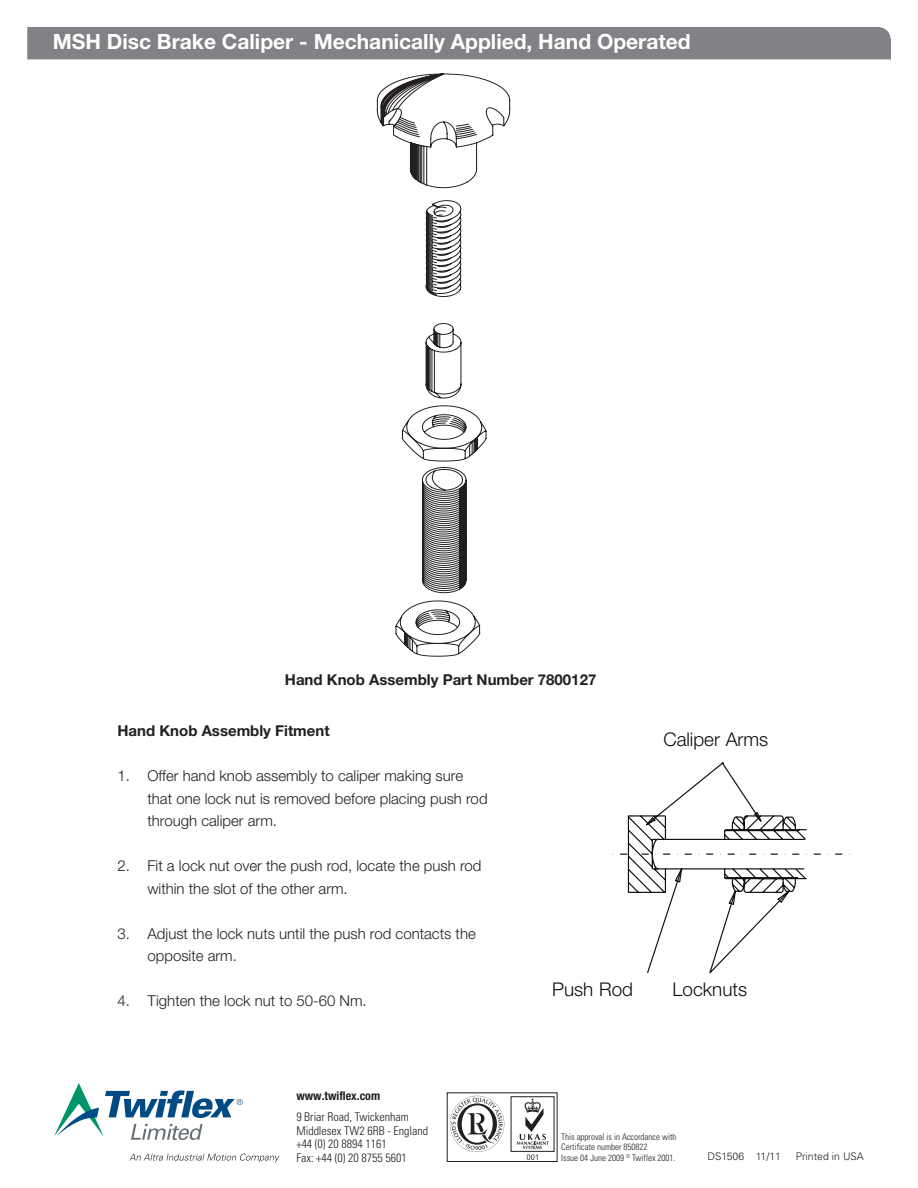
<style>
.page{position:relative;width:918px;height:1188px;background:#fff}
.page>*{position:absolute;margin:0;border:0;box-sizing:border-box;transform-origin:0 0}
.t1{font:700 21px "Helvetica Neue LT Std";color:#fff}
.t2{font:300 18.9px "Helvetica Neue LT Std";color:#0f0f0d}
.t3{font:300 15px/22.5px "Helvetica Neue LT Std";color:#231f20}
.t4{font:700 15px "Helvetica Neue LT Std";color:#231f20}
.t5{font:300 condensed 12px "Univers LT";color:#231f20}
.t6{font:700 condensed 12px "Helvetica Neue LT Std";color:#231f20}
.t7{font:300 10.5px "Univers LT Std";color:#231f20}
.t8{font:300 condensed 9px/10.5px "Univers LT";color:#231f20}
</style>
<div class="page">
<svg style="left:129px;top:1154px;width:151px;height:8px"></svg>
<svg style="left:54px;top:1083px;width:189px;height:57px"></svg>
<div style="left:27px;top:27px;width:864px;height:32px;background:#808285"></div>
<svg style="left:450px;top:1096px;width:54px;height:56px"></svg>
<svg style="left:517px;top:1099px;width:32px;height:61px"></svg>
<div style="left:511px;top:1096px;width:43px;height:56px;border:1px solid #231f20"></div>
<div style="left:447px;top:1092px;width:110px;height:70px;border:1px solid #231f20"></div>
<svg style="left:612px;top:762px;width:238px;height:212px"></svg>
<svg style="left:377px;top:73px;width:133px;height:584px"></svg>
<p class="t1" style="left:53px;top:29px;width:640px">MSH Disc Brake Caliper - Mechanically Applied, Hand Operated</p>
<p class="t4" style="left:285px;top:670px;width:313px">Hand Knob Assembly Part Number 7800127</p>
<p class="t4" style="left:118px;top:722px;width:214px">Hand Knob Assembly Fitment</p>
<p class="t3" style="left:148px;top:765px;width:342px;text-indent:-30px">1. Offer hand knob assembly to caliper making sure that one lock nut is removed before placing push rod through caliper arm.</p>
<p class="t3" style="left:148px;top:855px;width:335px;text-indent:-30px">2. Fit a lock nut over the push rod, locate the push rod within the slot of the other arm.</p>
<p class="t3" style="left:148px;top:922px;width:330px;text-indent:-30px">3. Adjust the lock nuts until the push rod contacts the opposite arm.</p>
<p class="t3" style="left:118px;top:990px;width:251px">4. Tighten the lock nut to 50-60 Nm.</p>
<p class="t2" style="left:663px;top:728px;width:107px">Caliper Arms</p>
<p class="t2" style="left:552px;top:978px;width:82px">Push Rod</p>
<p class="t2" style="left:672px;top:977px;width:76px">Locknuts</p>
<p class="t6" style="left:296px;top:1088px;width:85px">www.twiflex.com</p>
<p class="t5" style="left:296px;top:1110px;width:114px">9 Briar Road, Twickenham</p>
<p class="t5" style="left:296px;top:1123px;width:133px">Middlesex TW2 6RB - England</p>
<p class="t5" style="left:296px;top:1137px;width:92px">+44 (0) 20 8894 1161</p>
<p class="t5" style="left:296px;top:1150px;width:112px">Fax: +44 (0) 20 8755 5601</p>
<p class="t8" style="left:561px;top:1131px;width:117px">This approval is in Accordance with<br>Certificate number 850822<br>Issue 04 June 2009 <sup>©</sup> Twiflex 2001.</p>
<p class="t7" style="left:707px;top:1150px;width:75px">DS1506 11/11</p>
<p class="t7" style="left:796px;top:1150px;width:70px">Printed in USA</p>
</div>
